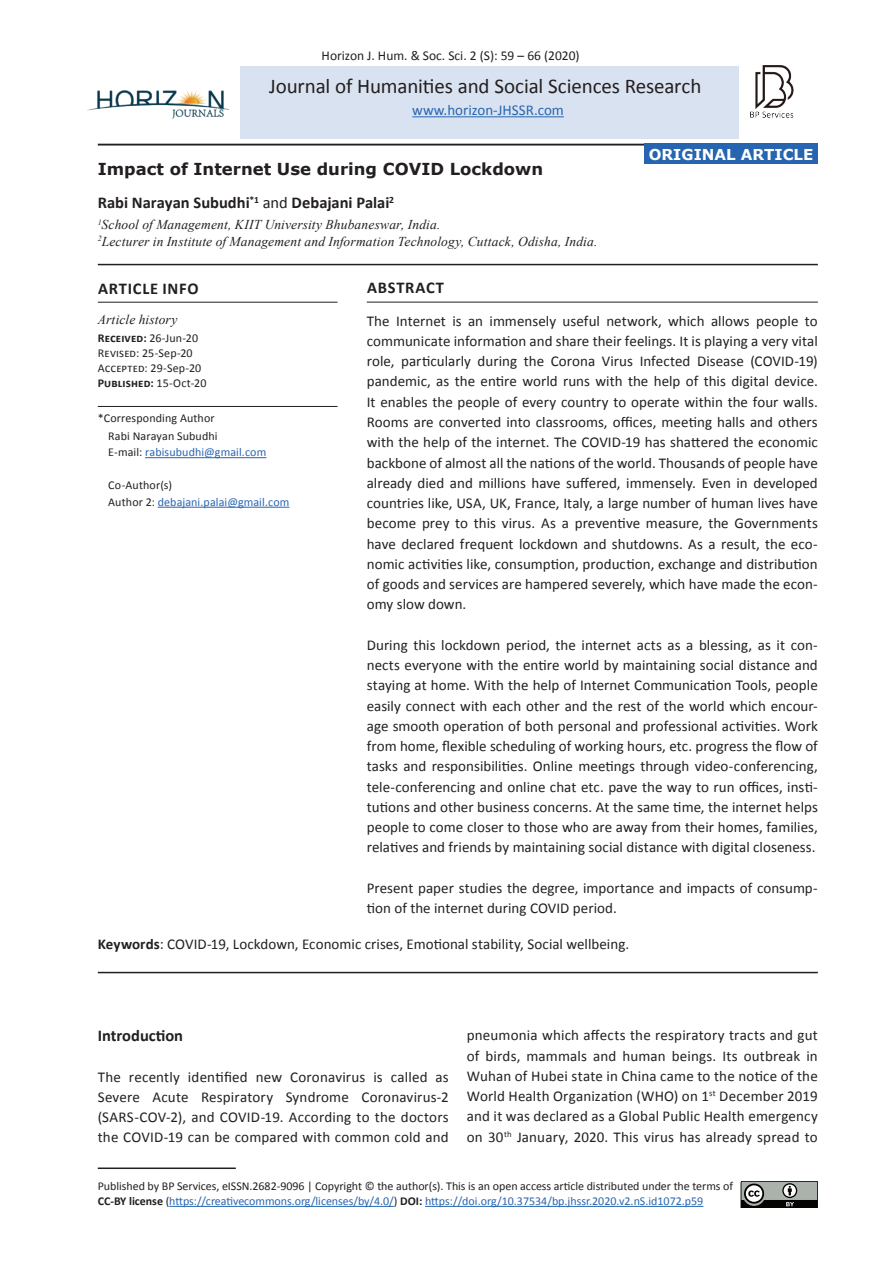
<style>
.page{position:relative;width:893px;height:1263px;background:#fff}
.page>*{position:absolute;margin:0;border:0;box-sizing:border-box;transform-origin:0 0}
.t1{font:21px "Calibri";letter-spacing:-.01em;color:#231f20}
.AU{font:700 16.5px "Calibri";color:#231f20}
.AT{font:700 16.5px "Verdana";color:#231f20}
.ATInfoH{font:700 16.5px "Calibri";letter-spacing:.04em;color:#231f20}
.ABSH{font:700 16.5px "Calibri";letter-spacing:.045em;color:#231f20}
.ABS{font:15px/20.2px "Calibri";color:#231f20;text-align:justify}
.TX{font:15px/20.2px "Calibri";letter-spacing:.015em;color:#231f20;text-align:justify}
.KW{font:15px "Calibri";color:#231f20}
.t2{font:15px "Calibri";color:#2765b1}
.t3{font:700 15px "Verdana";color:#fff}
.AFF1{font:italic 13.5px "Times New Roman";letter-spacing:.01em;color:#231f20}
.AFF{font:italic 13.5px "Times New Roman";letter-spacing:.01em;color:#231f20}
.t4{font:13.5px "Calibri";color:#231f20}
.ATTim{font:italic 13.5px "Times New Roman";letter-spacing:.01em;color:#231f20}
.corresH{font:12px/15px "Calibri";letter-spacing:-.005em;color:#231f20}
.ATDetText{font:12px "Calibri";letter-spacing:.01em;color:#231f20}
.ATDetText-2{font:12px "Calibri";letter-spacing:.01em;color:#2765b1}
.ATDetText-3{font:700 12px "Calibri";letter-spacing:.01em;color:#231f20}
.corresH-2{font:12px "Calibri";letter-spacing:.015em;color:#231f20}
.s1{font-weight:400}
.s2{color:#231f20}
.s3{font-weight:700}
.s4{color:#2765b1}
</style>
<div class="page">
<img style="left:88px;top:90px;width:141px;height:29px">
<img style="left:750px;top:66px;width:43px;height:51px">
<hr style="left:98px;top:144px;width:720px;height:2px;background:#231f20">
<hr style="left:98px;top:1167px;width:138px;height:2px;background:#231f20">
<hr style="left:169px;top:1206px;width:225px;height:1px;background:#2765b1">
<hr style="left:425px;top:1206px;width:278px;height:1px;background:#2765b1">
<div style="left:644px;top:144px;width:174px;height:20px;background:#2765b1"></div>
<div style="left:240px;top:66px;width:499px;height:72px;background:#d9e2f0"></div>
<hr style="left:412px;top:116px;width:152px;height:1px;background:#2765b1">
<hr style="left:98px;top:264px;width:720px;height:1px;background:#231f20">
<hr style="left:98px;top:302px;width:239px;height:1px;background:#231f20">
<hr style="left:98px;top:406px;width:239px;height:1px;background:#231f20">
<hr style="left:145px;top:457px;width:121px;height:1px;background:#2765b1">
<hr style="left:158px;top:507px;width:131px;height:1px;background:#2765b1">
<svg style="left:741px;top:1181px;width:77px;height:27px;background:#737773"></svg>
<hr style="left:367px;top:302px;width:451px;height:1px;background:#231f20">
<hr style="left:98px;top:972px;width:720px;height:1px;background:#231f20">
<p class="t4" style="left:322px;top:47px;width:259px">Horizon J. Hum. &amp; Soc. Sci. 2 (S): 59 – 66 (2020)</p>
<p class="t1" style="left:269px;top:73px;width:434px">Journal of Humanities and Social Sciences Research</p>
<p class="t2" style="left:412px;top:101px;width:153px">www.horizon-JHSSR.com</p>
<p class="t3" style="left:649px;top:144px;width:166px">ORIGINAL ARTICLE</p>
<p class="AT" style="left:98px;top:157px;width:447px">Impact of Internet Use during COVID Lockdown</p>
<p class="AU" style="left:98px;top:192px;width:298px">Rabi Narayan Subudhi<sup>*1</sup> <span class="s1">and</span> Debajani Palai<sup>2</sup></p>
<p class="AFF" style="left:98px;top:215px;width:344px"><sup>1</sup>School of Management, KIIT University Bhubaneswar, India.</p>
<p class="AFF1" style="left:98px;top:232px;width:501px"><sup>2</sup>Lecturer in Institute of Management and Information Technology, Cuttack, Odisha, India.</p>
<p class="ATInfoH" style="left:98px;top:278px;width:102px">ARTICLE INFO</p>
<p class="ATTim" style="left:98px;top:310px;width:81px">Article history</p>
<p class="ATDetText-3" style="left:98px;top:330px;width:102px">Received: <span class="s1">26-Jun-20</span></p>
<p class="ATDetText" style="left:98px;top:345px;width:96px">Revised: 25-Sep-20</p>
<p class="ATDetText" style="left:98px;top:360px;width:105px">Accepted: 29-Sep-20</p>
<p class="ATDetText-3" style="left:98px;top:375px;width:110px">Published: <span class="s1">15-Oct-20</span></p>
<p class="corresH-2" style="left:98px;top:410px;width:118px">*Corresponding Author</p>
<p class="ATDetText" style="left:108px;top:428px;width:111px">Rabi Narayan Subudhi</p>
<p class="ATDetText-2" style="left:108px;top:445px;width:160px"><span class="s2">E-mail:</span> rabisubudhi@gmail.com</p>
<p class="ATDetText" style="left:108px;top:478px;width:65px">Co-Author(s)</p>
<p class="ATDetText-2" style="left:108px;top:494px;width:183px"><span class="s2">Author 2:</span> debajani.palai@gmail.com</p>
<p class="ABSH" style="left:367px;top:277px;width:78px">ABSTRACT</p>
<p class="ABS" style="left:367px;top:311px;width:453px">The Internet is an immensely useful network, which allows people to communicate information and share their feelings. It is playing a very vital role, particularly during the Corona Virus Infected Disease (COVID-19) pandemic, as the entire world runs with the help of this digital device.<br>It enables the people of every country to operate within the four walls.<br>Rooms are converted into classrooms, offices, meeting halls and others with the help of the internet. The COVID-19 has shattered the economic backbone of almost all the nations of the world. Thousands of people have already died and millions have suffered, immensely. Even in developed countries like, USA, UK, France, Italy, a large number of human lives have become prey to this virus. As a preventive measure, the Governments have declared frequent lockdown and shutdowns. As a result, the eco&shy;nomic activities like, consumption, production, exchange and distribution of goods and services are hampered severely, which have made the econ&shy;omy slow down.</p>
<p class="ABS" style="left:367px;top:635px;width:453px">During this lockdown period, the internet acts as a blessing, as it con&shy;nects everyone with the entire world by maintaining social distance and staying at home. With the help of Internet Communication Tools, people easily connect with each other and the rest of the world which encour&shy;age smooth operation of both personal and professional activities. Work from home, flexible scheduling of working hours, etc. progress the flow of tasks and responsibilities. Online meetings through video-conferencing, tele-conferencing and online chat etc. pave the way to run offices, insti&shy;tutions and other business concerns. At the same time, the internet helps people to come closer to those who are away from their homes, families, relatives and friends by maintaining social distance with digital closeness.</p>
<p class="ABS" style="left:367px;top:878px;width:453px">Present paper studies the degree, importance and impacts of consump&shy;tion of the internet during COVID period.</p>
<p class="KW" style="left:98px;top:935px;width:533px"><span class="s3">Keywords</span>: COVID-19, Lockdown, Economic crises, Emotional stability, Social wellbeing.</p>
<h1 class="AU" style="left:98px;top:1025px;width:87px">Introduction</h1>
<p class="TX" style="left:98px;top:1066px;width:352px">The recently identified new Coronavirus is called as Severe Acute Respiratory Syndrome Coronavirus-2 (SARS-COV-2), and COVID-19. According to the doctors the COVID-19 can be compared with common cold and</p>
<p class="TX" style="left:467px;top:1025px;width:353px">pneumonia which affects the respiratory tracts and gut of birds, mammals and human beings. Its outbreak in Wuhan of Hubei state in China came to the notice of the World Health Organization (WHO) on 1<sup>st</sup> December 2019 and it was declared as a Global Public Health emergency on 30<sup>th</sup> January, 2020. This virus has already spread to</p>
<p class="corresH" style="left:98px;top:1178px;width:637px">Published by BP Services, eISSN.2682-9096 | Copyright © the author(s). This is an open access article distributed under the terms of<br><span class="s3">CC-BY license</span> (<span class="s4">https://creativecommons.org/licenses/by/4.0/</span>) <span class="s3">DOI:</span> <span class="s4">https://doi.org/10.37534/bp.jhssr.2020.v2.nS.id1072.p59</span></p>
</div>
